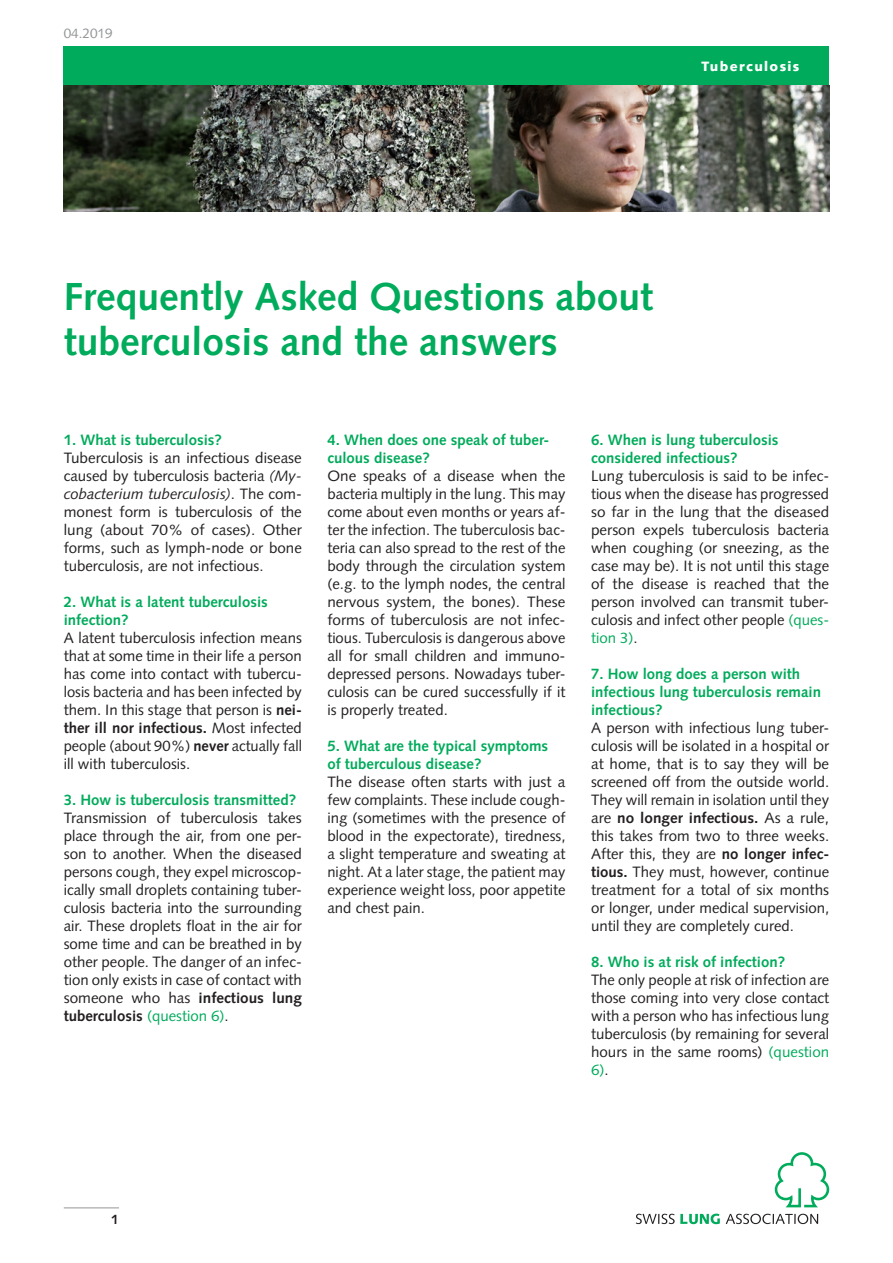
<style>
.page{position:relative;width:893px;height:1263px;background:#fff}
.page>*{position:absolute;margin:0;border:0;box-sizing:border-box;transform-origin:0 0}
.t1{font:700 39px/45px "Syntax LT Std";color:#00ab5b}
.t2{font:15px/18px "Syntax LT Std";color:#231f20;text-align:justify}
.t3{font:700 15px/18px "Syntax LT Std";color:#00ab5b}
.t4{font:900 13.5px "Syntax LT Std";letter-spacing:.1em;color:#fff}
.t5{font:13.5px "Syntax LT Pro";color:#939598}
.t6{font:700 13.5px "Syntax LT Std";color:#231f20}
.s1{font-style:italic}
.s2{font-weight:700}
.s3{color:#00ab5b}
</style>
<div class="page">
<div style="left:64px;top:47px;width:765px;height:38px;background:#00ab5b"></div>
<hr style="left:64px;top:1207px;width:55px;height:1px;background:#939598">
<img style="left:64px;top:85px;width:765px;height:127px">
<svg style="left:775px;top:1152px;width:54px;height:55px"></svg>
<svg style="left:636px;top:1213px;width:84px;height:11px"></svg>
<svg style="left:726px;top:1214px;width:92px;height:10px"></svg>
<p class="t5" style="left:64px;top:26px;width:50px">04.2019</p>
<p class="t4" style="left:702px;top:58px;width:99px">Tuberculosis</p>
<h1 class="t1" style="left:64px;top:274px;width:591px">Frequently Asked Questions about tuberculosis and the answers</h1>
<p class="t3" style="left:64px;top:431px;width:160px">1. What is tuberculosis?</p>
<p class="t2" style="left:64px;top:449px;width:240px">Tuberculosis is an infectious disease caused by tuberculosis bacteria <span class="s1">(My&shy;cobacterium tuberculosis)</span>. The com&shy;monest form is tuberculosis of the lung (about 70% of cases). Other forms, such as lymph-node or bone tuberculosis, are not infectious.</p>
<p class="t3" style="left:64px;top:593px;width:206px">2. What is a latent tuberculosis infection?</p>
<p class="t2" style="left:64px;top:629px;width:240px">A latent tuberculosis infection means that at some time in their life a person has come into contact with tubercu&shy;losis bacteria and has been infected by them. In this stage that person is <span class="s2">nei&shy;ther ill nor infectious.</span> Most infected people (about 90%) <span class="s2">never</span> actually fall ill with tuberculosis.</p>
<p class="t3" style="left:64px;top:791px;width:234px">3. How is tuberculosis transmitted?</p>
<p class="t2" style="left:64px;top:809px;width:240px">Transmission of tuberculosis takes place through the air, from one per&shy;son to another. When the diseased persons cough, they expel microscop&shy;ically small droplets containing tuber&shy;culosis bacteria into the surrounding air. These droplets float in the air for some time and can be breathed in by other people. The danger of an infec&shy;tion only exists in case of contact with someone who has <span class="s2">infectious lung tuberculosis</span> <span class="s3">(question 6)</span>.</p>
<p class="t3" style="left:327px;top:431px;width:223px">4. When does one speak of tuber&shy;culous disease?</p>
<p class="t2" style="left:327px;top:467px;width:240px;text-align:left">One speaks of a disease when the bacteria multiply in the lung. This may come about even months or years af&shy;ter the infection. The tuberculosis bac&shy;teria can also spread to the rest of the body through the circulation system (e.g. to the lymph nodes, the central nervous system, the bones). These forms of tuberculosis are not infec&shy;tious. Tuberculosis is dangerous above all for small children and immuno&shy;depressed persons. Nowadays tuber&shy;culosis can be cured successfully if it is properly treated.</p>
<p class="t3" style="left:327px;top:737px;width:222px">5. What are the typical symptoms of tuberculous disease?</p>
<p class="t2" style="left:327px;top:773px;width:240px">The disease often starts with just a few complaints. These include cough&shy;ing (sometimes with the presence of blood in the expectorate), tiredness, a slight temperature and sweating at night. At a later stage, the patient may experience weight loss, poor appetite and chest pain.</p>
<p class="t3" style="left:591px;top:431px;width:189px">6. When is lung tuberculosis considered infectious?</p>
<p class="t2" style="left:591px;top:467px;width:240px;text-align:left">Lung tuberculosis is said to be infec&shy;tious when the disease has progressed so far in the lung that the diseased person expels tuberculosis bacteria when coughing (or sneezing, as the case may be). It is not until this stage of the disease is reached that the person involved can transmit tuber&shy;culosis and infect other people <span class="s3">(ques&shy;tion 3)</span>.</p>
<p class="t3" style="left:591px;top:665px;width:231px">7. How long does a person with infectious lung tuberculosis remain infectious?</p>
<p class="t2" style="left:591px;top:719px;width:240px">A person with infectious lung tuber&shy;culosis will be isolated in a hospital or at home, that is to say they will be screened off from the outside world.<br>They will remain in isolation until they are <span class="s2">no longer infectious.</span> As a rule, this takes from two to three weeks.<br>After this, they are <span class="s2">no longer infec&shy;tious.</span> They must, however, continue treatment for a total of six months or longer, under medical supervision, until they are completely cured.</p>
<p class="t3" style="left:591px;top:953px;width:196px">8. Who is at risk of infection?</p>
<p class="t2" style="left:591px;top:971px;width:240px">The only people at risk of infection are those coming into very close contact with a person who has infectious lung tuberculosis (by remaining for several hours in the same rooms) <span class="s3">(question 6)</span>.</p>
<p class="t6" style="left:111px;top:1212px;width:9px">1</p>
</div>
